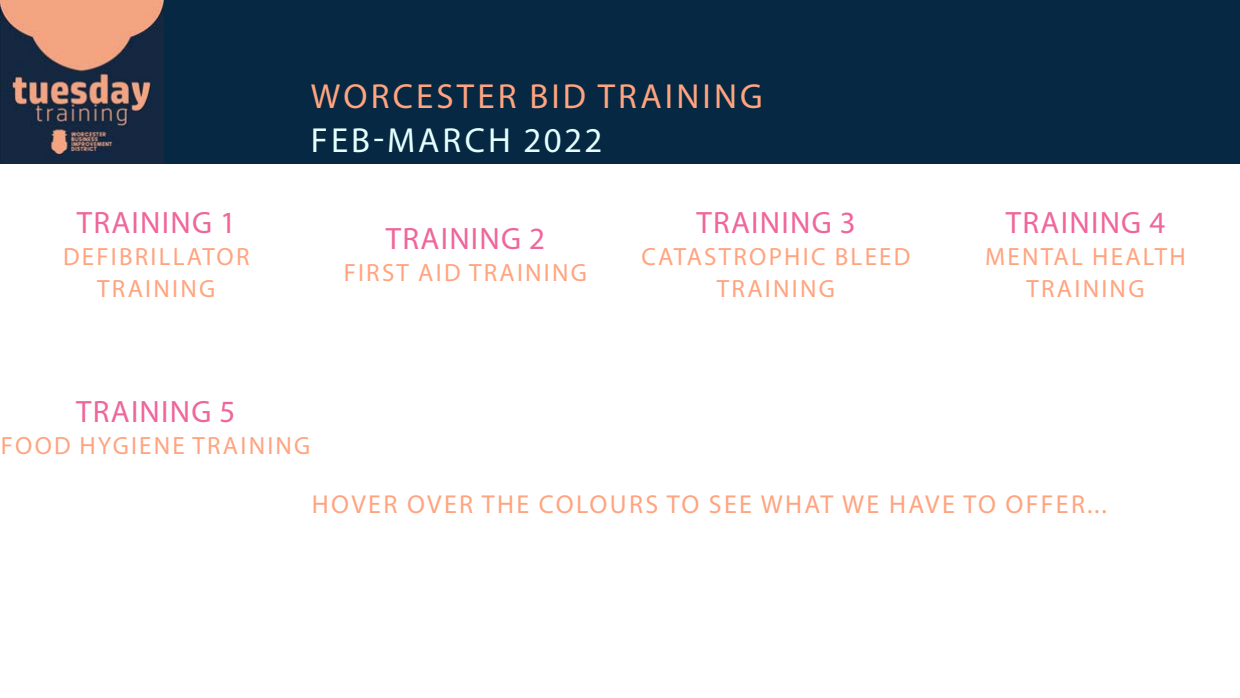
<style>
.page{position:relative;width:1240px;height:698px;background:#fff}
.page>*{position:absolute;margin:0;border:0;box-sizing:border-box;transform-origin:0 0}
.t1{font:34.9px "Myriad Pro";letter-spacing:.09em;color:#ffa47f}
.t2{font:34.9px "Myriad Pro";letter-spacing:.09em;color:#e5ffff}
.t3{font:31px "Myriad Pro";letter-spacing:.04em;color:#ef669b}
.t4{font:26px "Myriad Pro";letter-spacing:.09em;color:#ffa47f}
.t5{font:25px/31.9px "Myriad Pro";letter-spacing:.09em;color:#ffa47f;text-align:center}
</style>
<div class="page">
<div style="left:0;top:0;width:1240px;height:163px;background:#062842"></div>
<img style="left:0;top:0;width:163px;height:163px">
<p class="t3" style="left:77px;top:203px;width:161px">TRAINING 1</p>
<p class="t5" style="left:63px;top:240px;width:188px">DEFIBRILLATOR<br>TRAINING</p>
<h1 class="t1" style="left:311px;top:75px;width:453px">WORCESTER BID TRAINING</h1>
<h1 class="t2" style="left:311px;top:119px;width:293px">FEB-MARCH 2022</h1>
<p class="t3" style="left:386px;top:219px;width:161px">TRAINING 2</p>
<p class="t5" style="left:344px;top:256px;width:245px">FIRST AID TRAINING</p>
<p class="t3" style="left:696px;top:203px;width:161px">TRAINING 3</p>
<p class="t5" style="left:641px;top:240px;width:271px">CATASTROPHIC BLEED<br>TRAINING</p>
<p class="t3" style="left:76px;top:392px;width:161px">TRAINING 5</p>
<p class="t5" style="left:1px;top:429px;width:311px">FOOD HYGIENE TRAINING</p>
<p class="t3" style="left:1006px;top:203px;width:161px">TRAINING 4</p>
<p class="t5" style="left:985px;top:240px;width:202px">MENTAL HEALTH<br>TRAINING</p>
<p class="t4" style="left:312px;top:488px;width:797px">HOVER OVER THE COLOURS TO SEE WHAT WE HAVE TO OFFER...</p>
</div>
